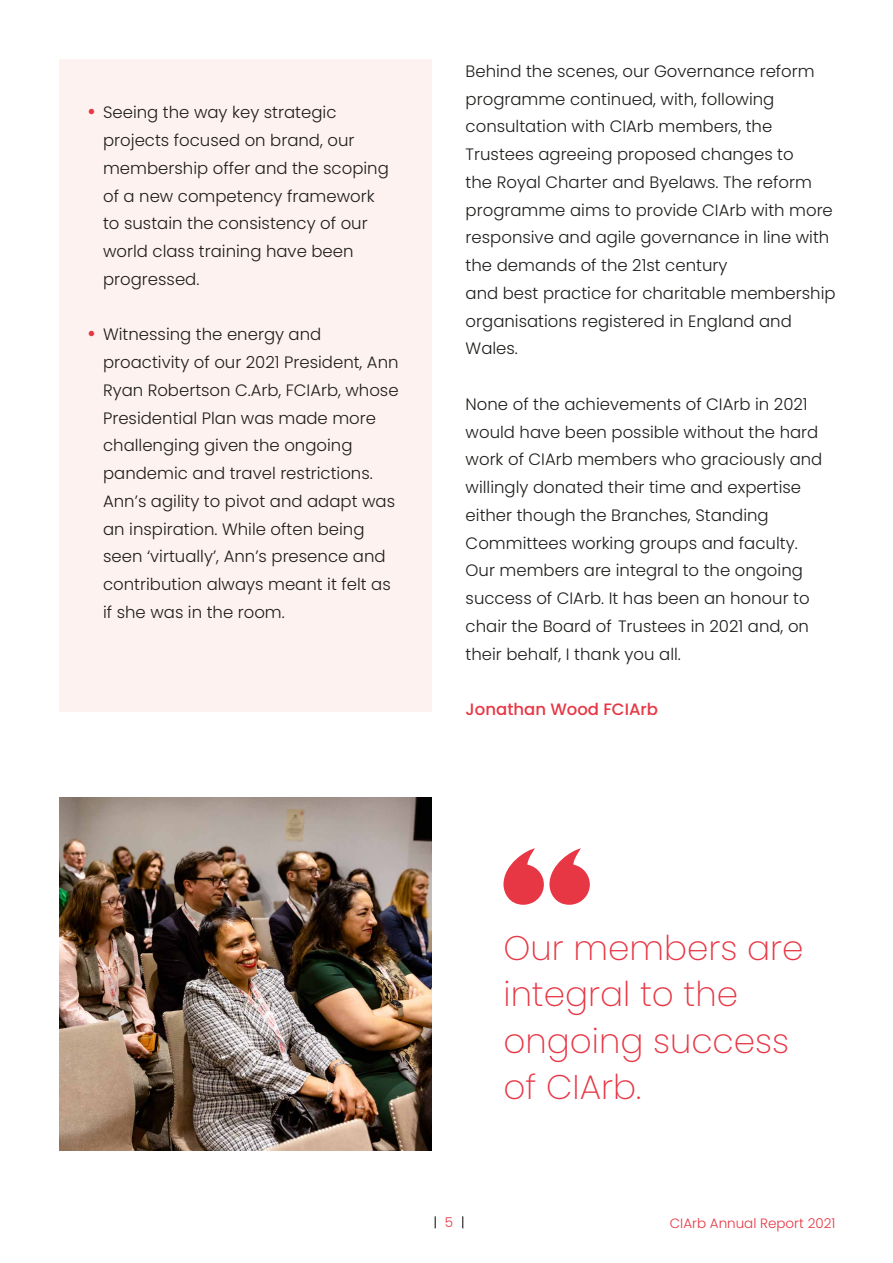
<style>
.page{position:relative;width:893px;height:1263px;background:#fff}
.page>*{position:absolute;margin:0;border:0;box-sizing:border-box;transform-origin:0 0}
.t1{font:200 34.2px/46.5px "Poppins";color:#e73745}
.t2{font:300 21.75px "Gill Sans";color:#e73745}
.t3{font:300 16.5px/27.8px "Poppins";color:#1e1e1c}
.t4{font:500 16.5px "Poppins";color:#e73745}
.t5{font:300 13.5px "Poppins";color:#e73745}
</style>
<div class="page">
<svg style="left:435px;top:1216px;width:1px;height:12px"></svg>
<svg style="left:462px;top:1216px;width:1px;height:12px"></svg>
<img style="left:60px;top:797px;width:372px;height:353px">
<div style="left:60px;top:60px;width:372px;height:652px;background:#fef2f0"></div>
<svg style="left:503px;top:848px;width:87px;height:57px"></svg>
<h2 class="t2" style="left:86px;top:94px;width:12px">•</h2>
<h2 class="t2" style="left:86px;top:316px;width:12px">•</h2>
<p class="t3" style="left:103px;top:99px;width:287px">Seeing the way key strategic projects focused on brand, our membership offer and the scoping of a new competency framework to sustain the consistency of our world class training have been progressed.</p>
<p class="t3" style="left:103px;top:321px;width:297px">Witnessing the energy and proactivity of our 2021 President, Ann Ryan Robertson C.Arb, FCIArb, whose Presidential Plan was made more challenging given the ongoing pandemic and travel restrictions.<br>Ann’s agility to pivot and adapt was an inspiration. While often being seen ‘virtually’, Ann’s presence and contribution always meant it felt as if she was in the room.</p>
<p class="t3" style="left:466px;top:57px;width:371px">Behind the scenes, our Governance reform programme continued, with, following consultation with CIArb members, the Trustees agreeing proposed changes to<br>the Royal Charter and Byelaws. The reform programme aims to provide CIArb with more responsive and agile governance in line with the demands of the 21st century<br>and best practice for charitable membership organisations registered in England and Wales.</p>
<p class="t3" style="left:466px;top:390px;width:358px">None of the achievements of CIArb in 2021 would have been possible without the hard work of CIArb members who graciously and willingly donated their time and expertise either though the Branches, Standing Committees working groups and faculty.<br>Our members are integral to the ongoing success of CIArb. It has been an honour to chair the Board of Trustees in 2021 and, on their behalf, I thank you all.</p>
<p class="t4" style="left:466px;top:700px;width:194px">Jonathan Wood FCIArb</p>
<h1 class="t1" style="left:503px;top:925px;width:301px">Our members are integral to the ongoing success of CIArb.</h1>
<p class="t5" style="left:445px;top:1215px;width:10px">5</p>
<p class="t5" style="left:670px;top:1215px;width:167px">CIArb Annual Report 2021</p>
</div>
